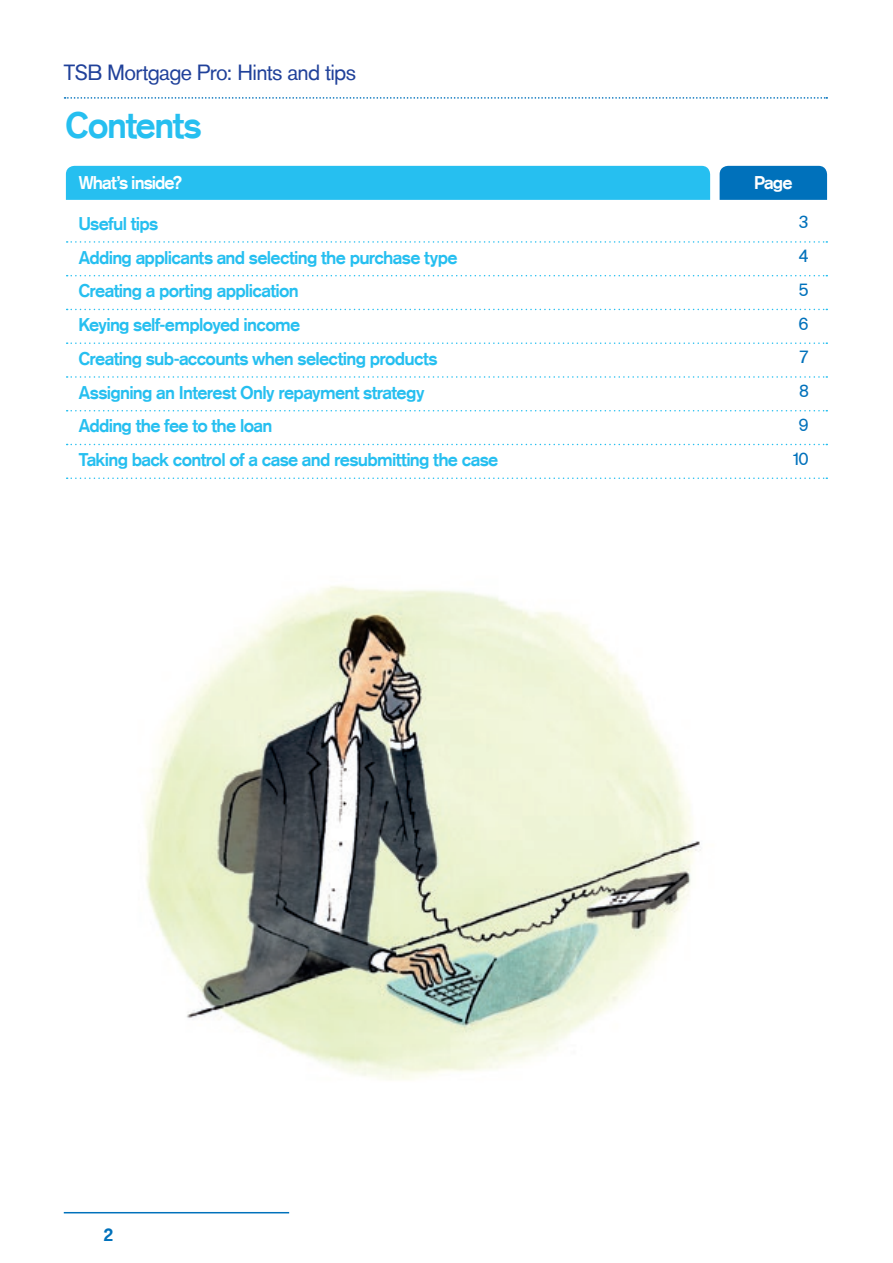
<style>
.page{position:relative;width:893px;height:1263px;background:#fff}
.page>*{position:absolute;margin:0;border:0;box-sizing:border-box;transform-origin:0 0}
.Page_Headline_24_28{font:700 36px "Basic Commercialfor TSB";letter-spacing:-.005em;color:#26bff0}
.t1{font:21.45px "Basic Commercialfor TSB";letter-spacing:-.005em;color:#20419a}
.Contents_Listing_Lin{font:700 18px "Basic Commercialfor TSB";color:#26bff0}
.t2{font:700 18px "Basic Commercialfor TSB";letter-spacing:-.015em;color:#fff}
.Contents_Listing_Lin-2{font:18px "Basic Commercialfor TSB";color:#0071bb}
.t3{font:700 18px "Basic Commercialfor TSB";color:#0071bb}
</style>
<div class="page">
<hr style="left:64px;top:1212px;width:225px;height:1px;background:#0071bb">
<svg style="left:65px;top:97px;width:762px;height:2px"></svg>
<svg style="left:67px;top:241px;width:760px;height:2px"></svg>
<svg style="left:67px;top:275px;width:760px;height:1px"></svg>
<svg style="left:67px;top:309px;width:760px;height:1px"></svg>
<svg style="left:67px;top:342px;width:760px;height:2px"></svg>
<svg style="left:67px;top:376px;width:760px;height:2px"></svg>
<svg style="left:67px;top:410px;width:760px;height:1px"></svg>
<svg style="left:67px;top:444px;width:760px;height:1px"></svg>
<svg style="left:67px;top:477px;width:760px;height:2px"></svg>
<div style="left:66px;top:166px;width:644px;height:34px;background:#26bff0"></div>
<div style="left:720px;top:166px;width:107px;height:34px;background:#0071bb"></div>
<img style="left:145px;top:585px;width:556px;height:495px">
<p class="t1" style="left:64px;top:60px;width:293px">TSB Mortgage Pro: Hints and tips</p>
<p class="Page_Headline_24_28" style="left:66px;top:104px;width:136px">Contents</p>
<p class="t2" style="left:79px;top:172px;width:104px">What’s inside?</p>
<p class="t2" style="left:754px;top:172px;width:39px">Page</p>
<p class="Contents_Listing_Lin" style="left:79px;top:213px;width:81px">Useful tips</p>
<p class="Contents_Listing_Lin-2" style="left:799px;top:212px;width:11px">3</p>
<p class="Contents_Listing_Lin" style="left:79px;top:247px;width:380px">Adding applicants and selecting the purchase type</p>
<p class="Contents_Listing_Lin-2" style="left:799px;top:245px;width:11px">4</p>
<p class="Contents_Listing_Lin" style="left:79px;top:280px;width:221px">Creating a porting application</p>
<p class="Contents_Listing_Lin-2" style="left:799px;top:279px;width:11px">5</p>
<p class="Contents_Listing_Lin" style="left:79px;top:314px;width:223px">Keying self-employed income</p>
<p class="Contents_Listing_Lin-2" style="left:799px;top:313px;width:11px">6</p>
<p class="Contents_Listing_Lin" style="left:79px;top:348px;width:360px">Creating sub-accounts when selecting products</p>
<p class="Contents_Listing_Lin-2" style="left:800px;top:347px;width:10px">7</p>
<p class="Contents_Listing_Lin" style="left:79px;top:382px;width:347px">Assigning an Interest Only repayment strategy</p>
<p class="Contents_Listing_Lin-2" style="left:799px;top:380px;width:11px">8</p>
<p class="Contents_Listing_Lin" style="left:79px;top:415px;width:195px">Adding the fee to the loan</p>
<p class="Contents_Listing_Lin-2" style="left:799px;top:414px;width:11px">9</p>
<p class="Contents_Listing_Lin" style="left:79px;top:449px;width:421px">Taking back control of a case and resubmitting the case</p>
<p class="Contents_Listing_Lin-2" style="left:793px;top:448px;width:17px">10</p>
<p class="t3" style="left:104px;top:1224px;width:11px">2</p>
</div>
